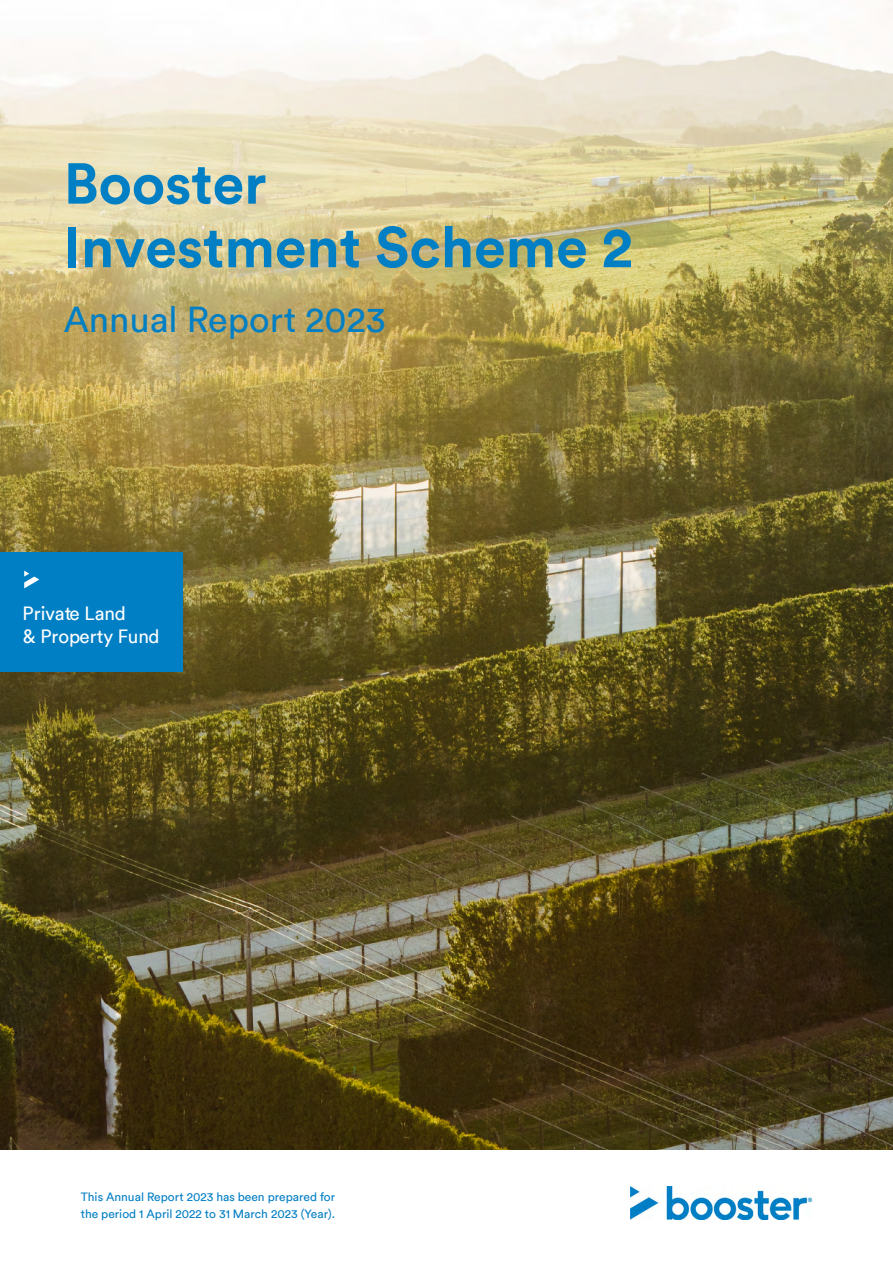
<style>
.page{position:relative;width:893px;height:1263px;background:#fff}
.page>*{position:absolute;margin:0;border:0;box-sizing:border-box;transform-origin:0 0}
.t1{font:700 57px "Circular TT";color:#007fc4}
.t2{font:36px "Circular TT";color:#007fc4}
.t3{font:19.2px/23px "Circular TT";color:#fff}
.t4{font:12px/16.5px "Circular TT";color:#007ec4}
</style>
<div class="page">
<img style="left:0;top:0;width:893px;height:1150px">
<div style="left:0;top:553px;width:182px;height:119px;background:#007fc4"></div>
<svg style="left:24px;top:571px;width:15px;height:17px"></svg>
<img style="left:631px;top:1186px;width:182px;height:33px">
<h1 class="t1" style="left:64px;top:147px;width:204px">Booster</h1>
<h1 class="t1" style="left:64px;top:210px;width:570px">Investment Scheme 2</h1>
<h2 class="t2" style="left:64px;top:297px;width:323px">Annual Report 2023</h2>
<h3 class="t3" style="left:23px;top:602px;width:139px">Private Land<br>&amp; Property Fund</h3>
<p class="t4" style="left:81px;top:1189px;width:256px">This Annual Report 2023 has been prepared for the period 1 April 2022 to 31 March 2023 (Year).</p>
</div>
